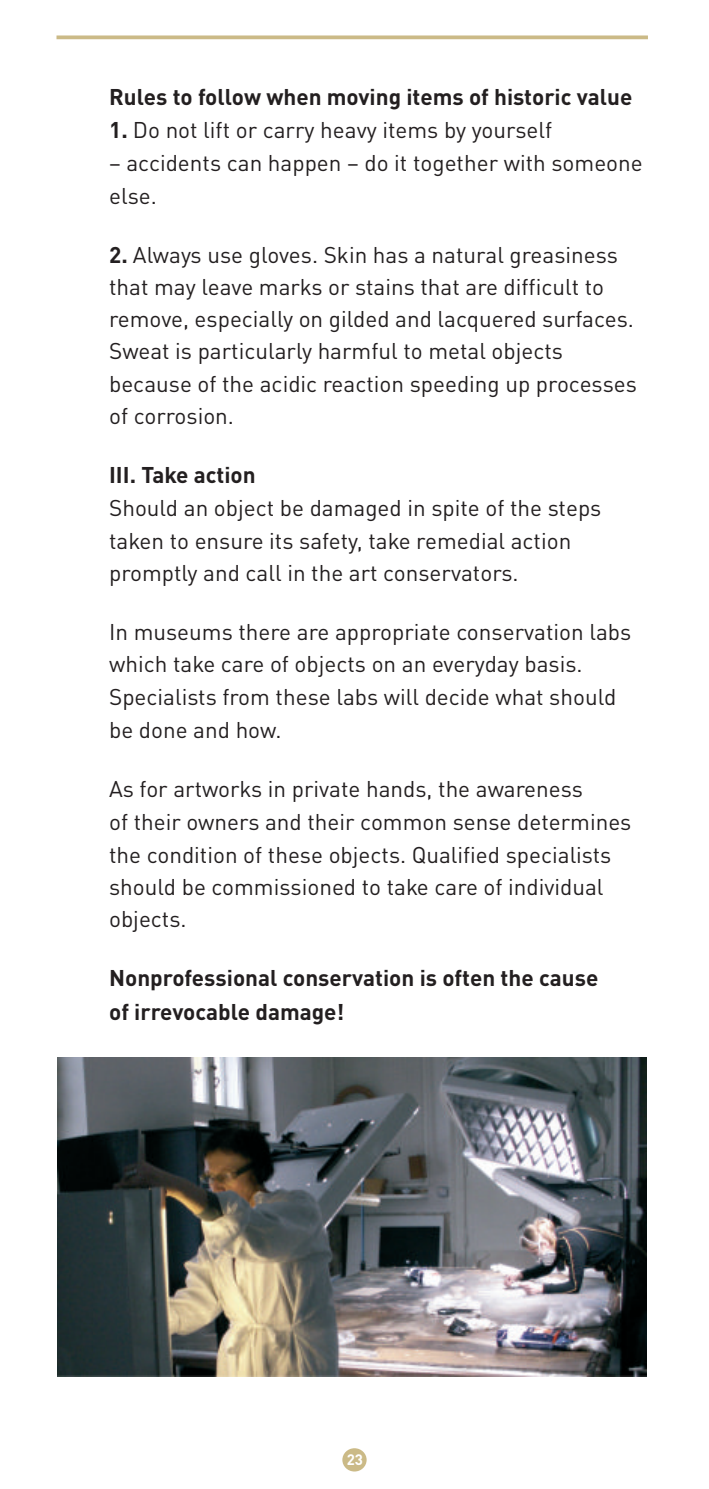
<style>
.page{position:relative;width:709px;height:1489px;background:#fff}
.page>*{position:absolute;margin:0;border:0;box-sizing:border-box;transform-origin:0 0}
.t1{font:22.5px/32.2px "DIN Pro";color:#231f20}
.t2{font:700 22.5px/33.2px "DIN Pro";color:#231f20}
.t3{font:700 15px "DIN Pro";color:#fff}
.s1{font-weight:700}
</style>
<div class="page">
<div style="left:342px;top:1447px;width:24px;height:24px;background:#cbba87;border-radius:50%"></div>
<svg style="left:56px;top:35px;width:592px;height:4px;background:#d1c295"></svg>
<img style="left:58px;top:1057px;width:588px;height:319px">
<p class="t2" style="left:109px;top:82px;width:525px">Rules to follow when moving items of historic value</p>
<p class="t1" style="left:109px;top:116px;width:444px"><span class="s1">1.</span> Do not lift or carry heavy items by yourself</p>
<p class="t1" style="left:109px;top:149px;width:535px">– accidents can happen – do it together with someone else.</p>
<p class="t1" style="left:109px;top:240px;width:529px"><span class="s1">2.</span> Always use gloves. Skin has a natural greasiness that may leave marks or stains that are difficult to remove, especially on gilded and lacquered surfaces.<br>Sweat is particularly harmful to metal objects because of the acidic reaction speeding up processes of corrosion.</p>
<p class="t2" style="left:109px;top:460px;width:148px">III. Take action</p>
<p class="t1" style="left:109px;top:494px;width:494px">Should an object be damaged in spite of the steps taken to ensure its safety, take remedial action promptly and call in the art conservators.</p>
<p class="t1" style="left:109px;top:618px;width:523px">In museums there are appropriate conservation labs which take care of objects on an everyday basis.<br>Specialists from these labs will decide what should be done and how.</p>
<p class="t1" style="left:109px;top:775px;width:524px">As for artworks in private hands, the awareness<br>of their owners and their common sense determines the condition of these objects. Qualified specialists should be commissioned to take care of individual objects.</p>
<p class="t2" style="left:109px;top:963px;width:491px">Nonprofessional conservation is often the cause of irrevocable damage!</p>
<p class="t3" style="left:347px;top:1453px;width:18px">23</p>
</div>
